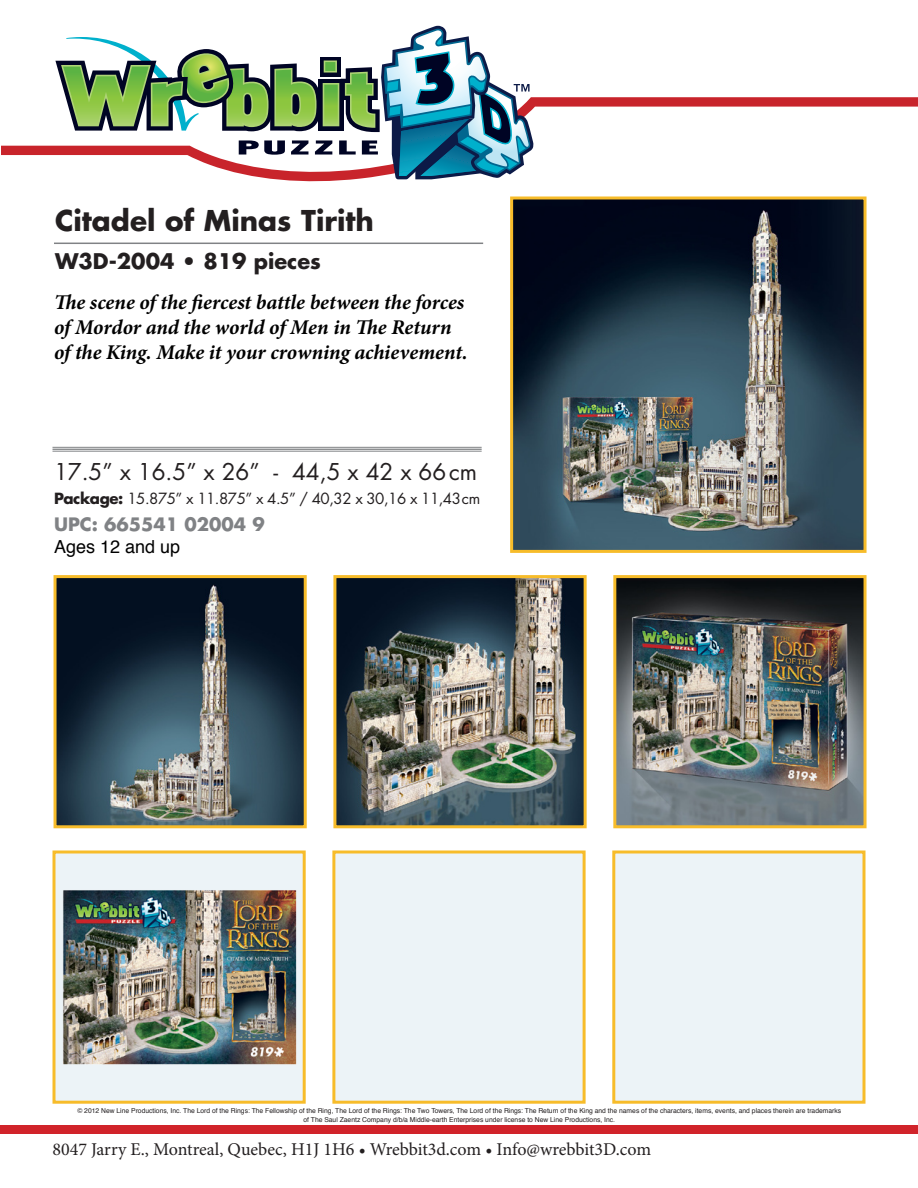
<style>
.page{position:relative;width:918px;height:1188px;background:#fff}
.page>*{position:absolute;margin:0;border:0;box-sizing:border-box;transform-origin:0 0}
.t1{font:700 27.9px "Futura";color:#231f20}
.t2{font:22.5px "Futura";color:#231f20}
.Body{font:italic 700 21px/25.2px "Minion Pro";letter-spacing:-.005em;color:#000}
.t3{font:700 21px "Futura";color:#231f20}
.t4{font:18px "Minion Pro";color:#231f20}
.t5{font:700 18px "Futura";color:#808285}
.Body-2{font:18px "Helvetica";color:#000}
.t6{font:15px "Futura";letter-spacing:-.03em;color:#231f20}
.t7{font:6.75px/8.1px "Helvetica";color:#231f20;text-align:center}
.s1{font-weight:700}
</style>
<div class="page">
<div style="left:0;top:1125px;width:918px;height:8px;background:#d1232a"></div>
<img style="left:56px;top:854px;width:246px;height:246px">
<div style="left:52px;top:850px;width:254px;height:254px;border:3px solid #f7bc2a"></div>
<div style="left:332px;top:850px;width:254px;height:254px;background:#ecf3f7;border:3px solid #f7bc2a"></div>
<div style="left:612px;top:850px;width:254px;height:254px;background:#ecf3f7;border:3px solid #f7bc2a"></div>
<img style="left:58px;top:579px;width:245px;height:245px">
<div style="left:54px;top:575px;width:253px;height:253px;border:3px solid #f7bc2a"></div>
<img style="left:337px;top:579px;width:246px;height:245px">
<div style="left:333px;top:575px;width:254px;height:253px;border:3px solid #f7bc2a"></div>
<img style="left:617px;top:579px;width:246px;height:245px">
<div style="left:613px;top:575px;width:254px;height:253px;border:3px solid #f7bc2a"></div>
<img style="left:514px;top:200px;width:349px;height:349px">
<div style="left:510px;top:196px;width:357px;height:357px;border:3px solid #f7bc2a"></div>
<hr style="left:52px;top:447px;width:430px;height:1px;background:#808285">
<hr style="left:52px;top:449px;width:430px;height:1px;background:#808285">
<hr style="left:52px;top:451px;width:430px;height:1px;background:#808285">
<hr style="left:54px;top:243px;width:429px;height:1px;background:#808285">
<svg style="left:1px;top:97px;width:917px;height:84px"></svg>
<svg style="left:55px;top:26px;width:479px;height:153px"></svg>
<p class="t1" style="left:55px;top:201px;width:321px">Citadel of Minas Tirith</p>
<p class="t3" style="left:55px;top:246px;width:267px">W3D-2004 • 819 pieces</p>
<p class="Body" style="left:54px;top:289px;width:415px">The scene of the fiercest battle between the forces of Mordor and the world of Men in The Return of the King. Make it your crowning achievement.</p>
<p class="t2" style="left:54px;top:456px;width:425px">17.5” x 16.5” x 26” - 44,5 x 42 x 66cm</p>
<p class="t6" style="left:54px;top:488px;width:428px"><span class="s1">Package:</span> 15.875” x 11.875” x 4.5” / 40,32 x 30,16 x 11,43cm</p>
<p class="t5" style="left:54px;top:512px;width:212px">UPC: 665541 02004 9</p>
<p class="Body-2" style="left:54px;top:533px;width:128px">Ages 12 and up</p>
<p class="t7" style="left:77px;top:1107px;width:765px">© 2012 New Line Productions, Inc. The Lord of the Rings: The Fellowship of the Ring, The Lord of the Rings: The Two Towers, The Lord of the Rings: The Return of the King and the names of the characters, items, events, and places therein are trademarks of The Saul  Zaentz Company d/b/a Middle-earth Enterprises under license to New Line Productions, Inc.</p>
<p class="t4" style="left:52px;top:1138px;width:600px">8047 Jarry E., Montreal, Quebec, H1J 1H6 • Wrebbit3d.com • Info@wrebbit3D.com</p>
</div>
